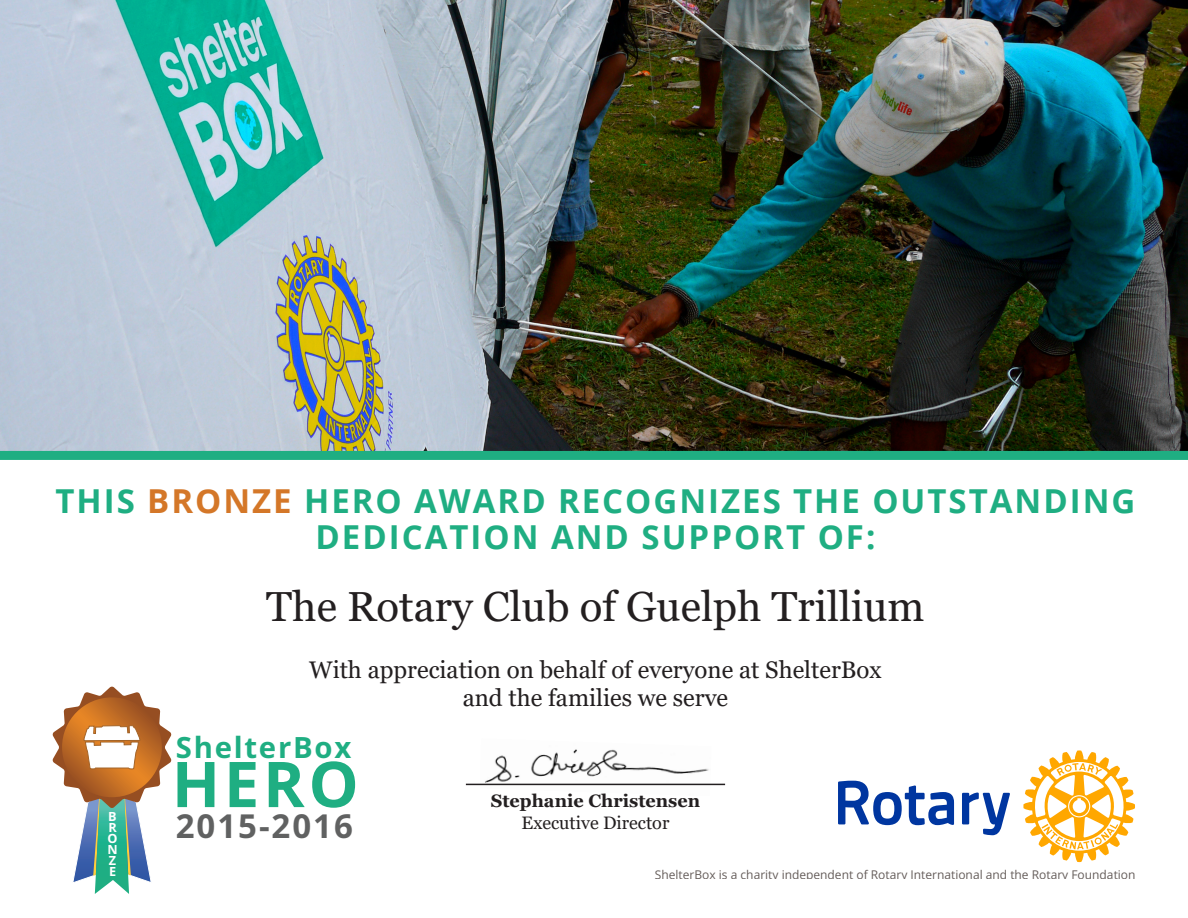
<style>
.page{position:relative;width:1188px;height:918px;background:#fff}
.page>*{position:absolute;margin:0;border:0;box-sizing:border-box;transform-origin:0 0}
.t1{font:700 63.15px "Open Sans";color:#1fae82}
.t2{font:42px "Georgia";color:#231f20}
.t3{font:700 33px/36px "Open Sans";letter-spacing:.06em;color:#1fae82;text-align:center}
.t4{font:700 33px "Open Sans";letter-spacing:.06em;color:#606161}
.t5{font:700 29.25px "Open Sans";letter-spacing:.06em;color:#1fae82}
.t6{font:24px "Georgia";color:#231f20}
.t7{font:700 18px "Georgia";color:#231f20}
.t8{font:18px "Georgia";color:#231f20}
.t9{font:700 12.6px/11.1px "Open Sans";color:#fff;text-align:justify}
.t10{font:12px "Open Sans";color:#655d5a}
.s1{color:#d47728}
</style>
<div class="page">
<svg style="left:53px;top:687px;width:119px;height:207px"></svg>
<img style="left:0;top:0;width:1188px;height:451px">
<img style="left:480px;top:749px;width:231px;height:37px">
<hr style="left:466px;top:784px;width:259px;height:1px;background:#231f20">
<div style="left:0;top:451px;width:1188px;height:9px;background:#1fae82"></div>
<svg style="left:838px;top:781px;width:172px;height:54px"></svg>
<svg style="left:1023px;top:750px;width:112px;height:112px"></svg>
<p class="t3" style="left:56px;top:482px;width:1081px">THIS <span class="s1">BRONZE</span> HERO AWARD RECOGNIZES THE OUTSTANDING<br>DEDICATION AND SUPPORT OF:</p>
<p class="t2" style="left:266px;top:581px;width:660px">The Rotary Club of Guelph Trillium</p>
<p class="t6" style="left:309px;top:655px;width:574px">With appreciation on behalf of everyone at ShelterBox</p>
<p class="t6" style="left:463px;top:683px;width:267px">and the families we serve</p>
<p class="t9" style="left:107px;top:811px;width:12px">B R O N Z E</p>
<p class="t5" style="left:176px;top:726px;width:177px">ShelterBox</p>
<p class="t1" style="left:172px;top:740px;width:188px">HERO</p>
<p class="t4" style="left:176px;top:803px;width:179px">2015-2016</p>
<p class="t7" style="left:491px;top:789px;width:211px">Stephanie Christensen</p>
<p class="t8" style="left:522px;top:812px;width:149px">Executive Director</p>
<p class="t10" style="left:655px;top:866px;width:482px">ShelterBox is a charity independent of Rotary International and the Rotary Foundation</p>
</div>
